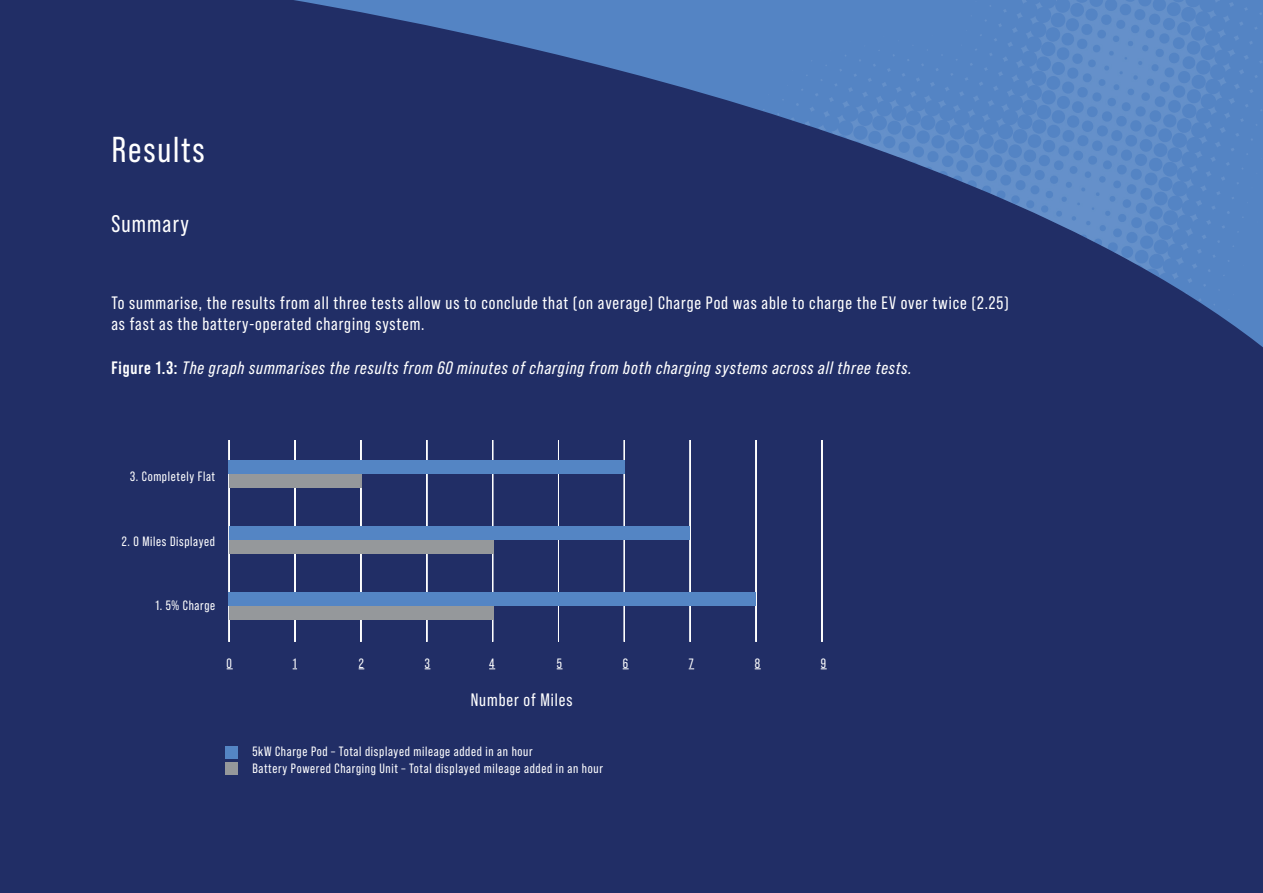
<style>
.page{position:relative;width:1263px;height:893px;background:#212e66}
.page>*{position:absolute;margin:0;border:0;box-sizing:border-box;transform-origin:0 0}
.t1{font:36px "Bebas Neue Pro";letter-spacing:.05em;color:#fff}
.t2{font:24px "Bebas Neue Pro";letter-spacing:.05em;color:#fff}
.t3{font:18px/21.6px "Bebas Neue Pro";letter-spacing:.05em;color:#fff}
.t4{font:italic 18px "Bebas Neue Pro";letter-spacing:.05em;color:#fff}
.t5{font:13.5px/16.2px "Bebas Neue Pro";letter-spacing:.05em;color:#fff}
.s1{font-weight:700;font-style:normal}
</style>
<div class="page">
<svg style="left:294px;top:0;width:379px;height:85px"></svg>
<img style="left:673px;top:0;width:590px;height:347px">
<hr style="left:229px;top:440px;width:1px;height:202px;background:#fff">
<hr style="left:295px;top:440px;width:1px;height:202px;background:#fff">
<hr style="left:360px;top:440px;width:1px;height:202px;background:#fff">
<hr style="left:426px;top:440px;width:1px;height:202px;background:#fff">
<hr style="left:492px;top:440px;width:1px;height:202px;background:#fff">
<hr style="left:558px;top:440px;width:1px;height:202px;background:#fff">
<hr style="left:624px;top:440px;width:1px;height:202px;background:#fff">
<hr style="left:690px;top:440px;width:1px;height:202px;background:#fff">
<hr style="left:756px;top:440px;width:1px;height:202px;background:#fff">
<hr style="left:821px;top:440px;width:1px;height:202px;background:#fff">
<div style="left:229px;top:460px;width:396px;height:14px;background:#5485c4"></div>
<div style="left:229px;top:474px;width:132px;height:13px;background:#95989b"></div>
<div style="left:229px;top:526px;width:461px;height:14px;background:#5485c4"></div>
<div style="left:229px;top:540px;width:264px;height:13px;background:#95989b"></div>
<div style="left:229px;top:592px;width:527px;height:14px;background:#5485c4"></div>
<div style="left:229px;top:606px;width:264px;height:14px;background:#95989b"></div>
<div style="left:226px;top:746px;width:12px;height:12px;background:#5485c4"></div>
<div style="left:226px;top:762px;width:12px;height:13px;background:#95989b"></div>
<h1 class="t1" style="left:112px;top:129px;width:94px">Results</h1>
<h2 class="t2" style="left:111px;top:210px;width:79px">Summary</h2>
<p class="t3" style="left:111px;top:292px;width:899px">To summarise, the results from all three tests allow us to conclude that (on average) Charge Pod was able to charge the EV over twice (2.25) as fast as the battery-operated charging system.</p>
<p class="t4" style="left:111px;top:357px;width:802px"><span class="s1">Figure 1.3:</span> The graph summarises the results from 60 minutes of charging from both charging systems across all three tests.</p>
<p class="t5" style="left:130px;top:468px;width:87px">3. Completely Flat</p>
<p class="t5" style="left:122px;top:533px;width:95px">2. 0 Miles Displayed</p>
<p class="t5" style="left:155px;top:597px;width:61px">1. 5% Charge</p>
<p class="t5" style="left:227px;top:655px;width:7px">0</p>
<p class="t5" style="left:293px;top:655px;width:5px">1</p>
<p class="t5" style="left:359px;top:655px;width:6px">2</p>
<p class="t5" style="left:425px;top:655px;width:7px">3</p>
<p class="t5" style="left:489px;top:655px;width:7px">4</p>
<p class="t5" style="left:557px;top:655px;width:7px">5</p>
<p class="t5" style="left:623px;top:655px;width:7px">6</p>
<p class="t5" style="left:689px;top:655px;width:6px">7</p>
<p class="t5" style="left:755px;top:655px;width:7px">8</p>
<p class="t5" style="left:821px;top:655px;width:7px">9</p>
<p class="t3" style="left:471px;top:689px;width:103px">Number of Miles</p>
<p class="t5" style="left:252px;top:744px;width:352px">5kW Charge Pod – Total displayed mileage added in an hour<br>Battery Powered Charging Unit – Total displayed mileage added in an hour</p>
</div>
